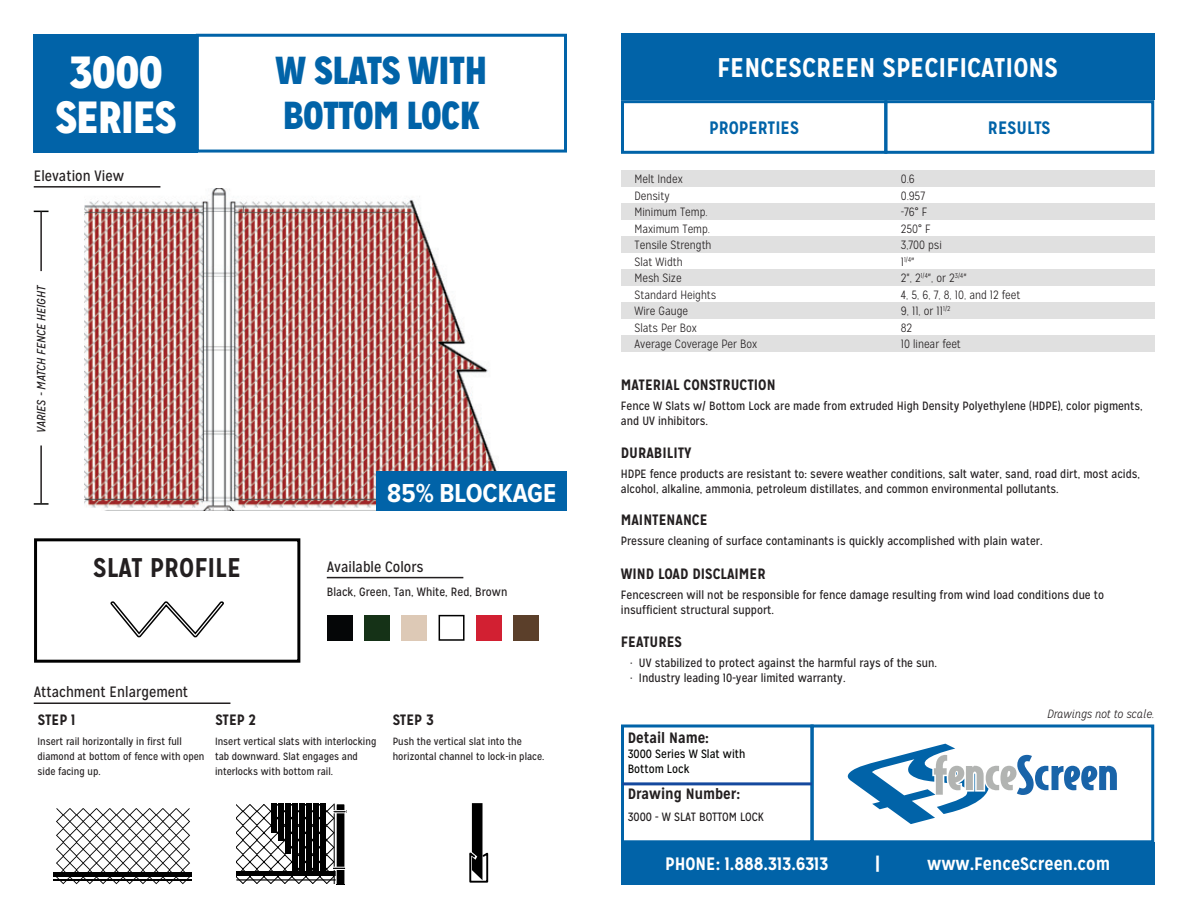
<style>
.page{position:relative;width:1188px;height:918px;background:#fff}
.page>*{position:absolute;margin:0;border:0;box-sizing:border-box;transform-origin:0 0}
.t1{font:900 45px/45px "Mission Gothic";color:#fff;text-align:center}
.t2{font:900 39px "Mission Gothic";color:#0163a8}
.t3{font:700 27px "Mission Gothic";color:#fff}
.t4{font:700 27px "Mission Gothic";color:#231f20}
.t5{font:700 condensed 27px "Proxima Nova";color:#fff}
.t6{font:700 18px "Mission Gothic";color:#fff}
.t7{font:700 18px "Mission Gothic";color:#0163a8}
.t8{font:700 15px "Mission Gothic";color:#231f20}
.t9{font:15px "Mission Gothic";color:#231f20}
.t10{font:12px/15px "Mission Gothic";color:#231f20}
.t11{font:300 12px/16.5px "Mission Gothic";color:#231f20}
.t12{font:12px/15px "Mission Gothic";color:#040503}
.t13{font:italic 12px "Mission Gothic";color:#231f20}
.t14{font:italic 300 12px "Mission Gothic";color:#231f20}
.t15{font:10.5px/15px "Mission Gothic";color:#231f20}
.t16{font:300 7.05px "Mission Gothic";color:#231f20}
.s1{font-size:12px}
.s2{font-style:inherit}
</style>
<div class="page">
<img style="left:85px;top:188px;width:414px;height:323px">
<div style="left:621px;top:236px;width:533px;height:17px;background:#e0e0e0"></div>
<div style="left:621px;top:302px;width:533px;height:17px;background:#e0e0e0"></div>
<div style="left:621px;top:335px;width:533px;height:17px;background:#e0e0e0"></div>
<div style="left:621px;top:203px;width:533px;height:17px;background:#e0e0e0"></div>
<div style="left:621px;top:269px;width:533px;height:17px;background:#e0e0e0"></div>
<div style="left:621px;top:170px;width:533px;height:17px;background:#e0e0e0"></div>
<div style="left:621px;top:724px;width:193px;height:119px;border:3px solid #0163a8"></div>
<svg style="left:847px;top:744px;width:270px;height:80px"></svg>
<div style="left:810px;top:724px;width:344px;height:119px;border:3px solid #0163a8"></div>
<hr style="left:622px;top:782px;width:190px;height:3px;background:#15499e">
<div style="left:621px;top:842px;width:533px;height:42px;background:#0163a8"></div>
<hr style="left:327px;top:577px;width:136px;height:1px;background:#231f20">
<hr style="left:34px;top:703px;width:196px;height:1px;background:#231f20">
<div style="left:621px;top:34px;width:533px;height:66px;background:#0163a8"></div>
<div style="left:196px;top:34px;width:371px;height:119px;border:3px solid #0163a8"></div>
<div style="left:34px;top:34px;width:164px;height:119px;background:#0163a8"></div>
<div style="left:884px;top:100px;width:270px;height:54px;border:3px solid #0163a8"></div>
<div style="left:621px;top:100px;width:266px;height:54px;border:3px solid #0163a8"></div>
<hr style="left:34px;top:186px;width:126px;height:2px;background:#231f20">
<svg style="left:34px;top:211px;width:15px;height:1px"></svg>
<hr style="left:40px;top:211px;width:2px;height:60px;background:#231f20">
<svg style="left:34px;top:503px;width:15px;height:2px"></svg>
<hr style="left:40px;top:446px;width:2px;height:58px;background:#231f20">
<div style="left:376px;top:471px;width:191px;height:40px;background:#0163a8"></div>
<svg style="left:110px;top:601px;width:114px;height:37px"></svg>
<div style="left:34px;top:538px;width:266px;height:125px;border:3px solid #000"></div>
<div style="left:364px;top:615px;width:26px;height:26px;background:#153217"></div>
<div style="left:401px;top:615px;width:26px;height:26px;background:#ddc9b6"></div>
<div style="left:327px;top:615px;width:26px;height:26px;background:#050607"></div>
<div style="left:476px;top:615px;width:26px;height:26px;background:#d22032"></div>
<div style="left:513px;top:615px;width:26px;height:26px;background:#5b3f2a"></div>
<div style="left:439px;top:615px;width:26px;height:26px;border:2px solid #000"></div>
<svg style="left:56px;top:808px;width:134px;height:76px"></svg>
<hr style="left:53px;top:872px;width:139px;height:4px;background:#000">
<hr style="left:53px;top:880px;width:139px;height:1px;background:#000">
<hr style="left:236px;top:872px;width:102px;height:4px;background:#000">
<svg style="left:237px;top:803px;width:109px;height:80px"></svg>
<div style="left:332px;top:867px;width:14px;height:3px;border:1px solid #fff"></div>
<div style="left:320px;top:804px;width:6px;height:68px;background:#000"></div>
<div style="left:313px;top:804px;width:6px;height:68px;background:#000"></div>
<div style="left:306px;top:804px;width:6px;height:68px;background:#000"></div>
<div style="left:299px;top:804px;width:6px;height:68px;background:#000"></div>
<div style="left:292px;top:804px;width:6px;height:68px;background:#000"></div>
<div style="left:285px;top:804px;width:6px;height:50px;background:#000"></div>
<div style="left:278px;top:804px;width:6px;height:37px;background:#000"></div>
<div style="left:271px;top:804px;width:6px;height:29px;background:#000"></div>
<svg style="left:469px;top:803px;width:20px;height:80px"></svg>
<h1 class="t1" style="left:55px;top:49px;width:123px">3000<br>SERIES</h1>
<p class="t9" style="left:34px;top:167px;width:92px">Elevation View</p>
<p class="t13" style="left:34px;top:433px;width:149px;rotate:-90deg">VARIES - MATCH FENCE HEIGHT</p>
<h3 class="t4" style="left:93px;top:551px;width:149px">SLAT PROFILE</h3>
<p class="t9" style="left:34px;top:683px;width:156px">Attachment Enlargement</p>
<h2 class="t2" style="left:276px;top:45px;width:213px">W SLATS WITH</h2>
<h3 class="t3" style="left:717px;top:51px;width:343px">FENCESCREEN SPECIFICATIONS</h3>
<h2 class="t2" style="left:283px;top:90px;width:198px">BOTTOM LOCK</h2>
<h3 class="t7" style="left:709px;top:116px;width:91px">PROPERTIES</h3>
<h3 class="t7" style="left:988px;top:116px;width:64px">RESULTS</h3>
<p class="t11" style="left:634px;top:171px;width:124px">Melt Index<br>Density<br>Minimum Temp.<br>Maximum Temp.<br>Tensile Strength<br>Slat Width<br>Mesh Size<br>Standard Heights<br>Wire Gauge<br>Slats Per Box<br>Average Coverage Per Box</p>
<p class="t8" style="left:621px;top:375px;width:156px">MATERIAL CONSTRUCTION</p>
<p class="t11" style="left:901px;top:171px;width:43px">0.6<br>0.957 -76° F<br>250° F<br>3,700 psi</p>
<p class="t16" style="left:901px;top:255px;width:15px"><span class="s1">1</span><span class="s2">1</span>/4<span class="s1">"</span></p>
<p class="t11" style="left:901px;top:270px;width:121px"><span class="s2">2", 2</span><sup>1/4</sup><span class="s2">",</span> or <span class="s2">2</span><sup>3/4</sup><span class="s2">"<br>4, 5, 6, 7, 8, 10,</span> and 12 feet<br>9, 11, or 11<sup>1/2<br></sup>82<br>10 linear feet</p>
<p class="t10" style="left:621px;top:398px;width:523px">Fence W Slats w/ Bottom Lock are made from extruded High Density Polyethylene (HDPE), color pigments, and UV inhibitors.</p>
<h3 class="t5" style="left:387px;top:478px;width:170px">85% BLOCKAGE</h3>
<p class="t9" style="left:327px;top:557px;width:98px">Available Colors</p>
<p class="t10" style="left:327px;top:585px;width:182px">Black, Green, Tan, White, Red, Brown</p>
<p class="t8" style="left:621px;top:443px;width:72px">DURABILITY</p>
<p class="t10" style="left:621px;top:466px;width:521px">HDPE fence products are resistant to: severe weather conditions, salt water, sand, road dirt, most acids, alcohol, alkaline, ammonia, petroleum distillates, and common environmental pollutants.</p>
<p class="t8" style="left:621px;top:511px;width:88px">MAINTENANCE</p>
<p class="t10" style="left:621px;top:534px;width:423px">Pressure cleaning of surface contaminants is quickly accomplished with plain water.</p>
<p class="t8" style="left:621px;top:564px;width:146px">WIND LOAD DISCLAIMER</p>
<p class="t10" style="left:621px;top:587px;width:485px">Fencescreen will not be responsible for fence damage resulting from wind load conditions due to insufficient structural support.</p>
<p class="t8" style="left:621px;top:632px;width:63px">FEATURES</p>
<p class="t10" style="left:630px;top:655px;width:308px">· UV stabilized to protect against the harmful rays of the sun. · Industry leading 10-year limited warranty.</p>
<p class="t8" style="left:38px;top:710px;width:39px">STEP 1</p>
<p class="t8" style="left:215px;top:710px;width:42px">STEP 2</p>
<p class="t8" style="left:393px;top:710px;width:42px">STEP 3</p>
<p class="t15" style="left:38px;top:734px;width:168px">Insert rail horizontally in first full diamond at bottom of fence with open side facing up.</p>
<p class="t15" style="left:215px;top:734px;width:163px">Insert vertical slats with interlocking tab downward. Slat engages and interlocks with bottom rail.</p>
<p class="t15" style="left:393px;top:734px;width:153px">Push the vertical slat into the horizontal channel to lock-in place.</p>
<p class="t8" style="left:628px;top:728px;width:83px">Detail Name:</p>
<p class="t12" style="left:628px;top:747px;width:119px">3000 Series W Slat with<br>Bottom Lock</p>
<p class="t8" style="left:628px;top:785px;width:114px">Drawing Number:</p>
<p class="t10" style="left:628px;top:809px;width:138px">3000 - W SLAT BOTTOM LOCK</p>
<p class="t14" style="left:1048px;top:706px;width:108px">Drawings not to scale.</p>
<h3 class="t6" style="left:665px;top:852px;width:165px">PHONE: 1.888.313.6313</h3>
<h3 class="t6" style="left:875px;top:852px;width:7px">|</h3>
<h3 class="t6" style="left:927px;top:852px;width:184px">www.FenceScreen.com</h3>
</div>
